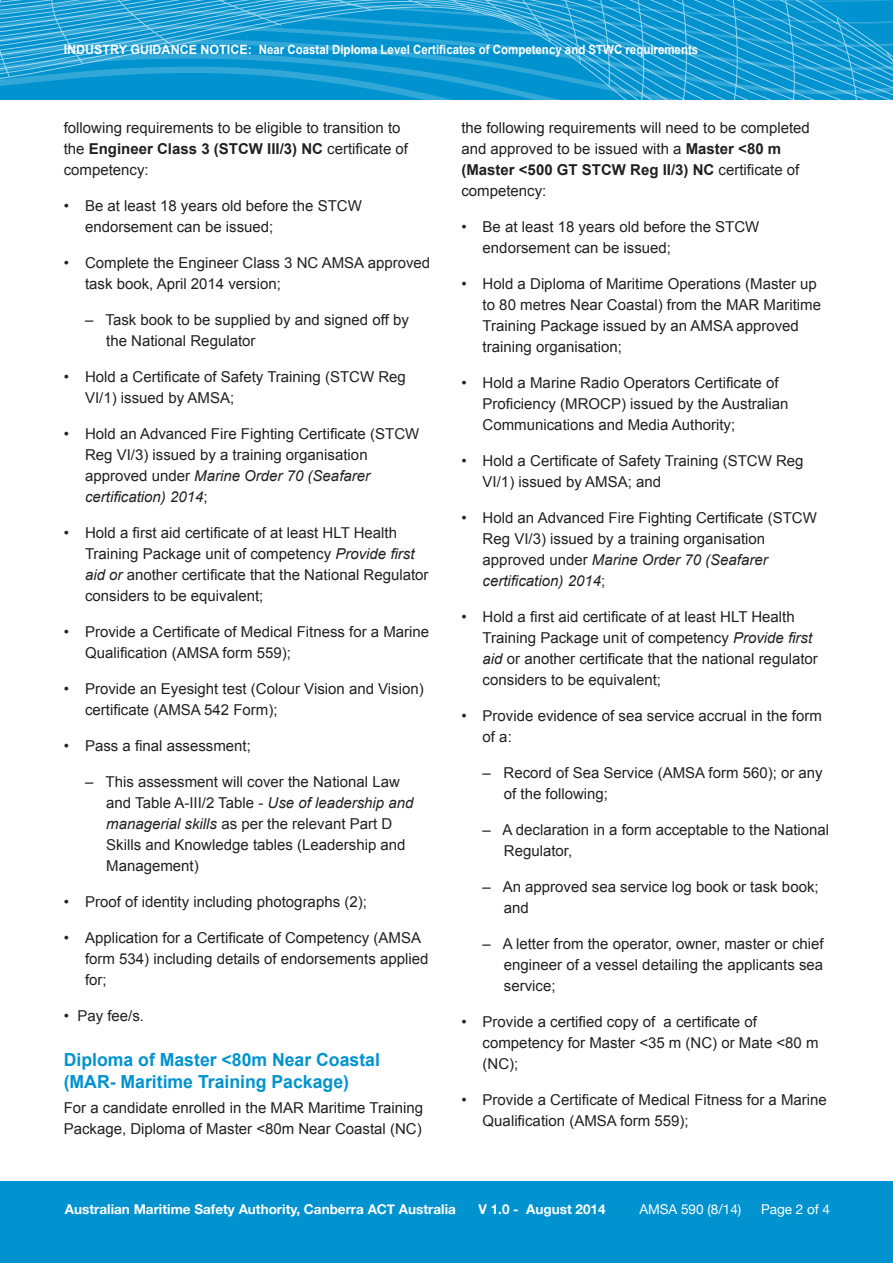
<style>
.page{position:relative;width:893px;height:1263px;background:#fff}
.page>*{position:absolute;margin:0;border:0;box-sizing:border-box;transform-origin:0 0}
.Subhead_1{font:700 18px/21.6px "Arial";color:#0093d0}
.t1{font:15px/21px "Arial";color:#231f20}
.t2{font:700 13.5px "Helvetica Neue";color:#fff}
.t3{font:13.5px "Helvetica Neue";color:#fff}
.Subhead_1-2{font:700 12.75px "Arial";color:#fff}
.s1{font-weight:700}
.s2{font-style:italic}
</style>
<div class="page">
<div style="left:0;top:1181px;width:893px;height:82px;background:#0093d0"></div>
<svg style="left:0;top:0;width:893px;height:99px;background:#1a9dd4"></svg>
<p class="Subhead_1-2" style="left:64px;top:41px;width:636px">INDUSTRY GUIDANCE NOTICE: Near Coastal Diploma Level Certificates of Competency and STWC requirements</p>
<p class="t1" style="left:64px;top:118px;width:346px">following requirements to be eligible to transition to the <span class="s1">Engineer Class 3 (STCW III/3) NC</span> certificate of competency:</p>
<p class="t1" style="left:85px;top:196px;width:278px;text-indent:-21px">• Be at least 18 years old before the STCW endorsement can be issued;</p>
<p class="t1" style="left:85px;top:253px;width:347px;text-indent:-21px">• Complete the Engineer Class 3 NC AMSA approved task book, April 2014 version;</p>
<p class="t1" style="left:106px;top:310px;width:304px;text-indent:-21px">– Task book to be supplied by and signed off by the National Regulator</p>
<p class="t1" style="left:85px;top:367px;width:322px;text-indent:-21px">• Hold a Certificate of Safety Training (STCW Reg<br>VI/1) issued by AMSA;</p>
<p class="t1" style="left:85px;top:424px;width:336px;text-indent:-21px">• Hold an Advanced Fire Fighting Certificate (STCW Reg VI/3) issued by a training organisation approved under <span class="s2">Marine Order 70 (Seafarer certification) 2014</span>;</p>
<p class="t1" style="left:85px;top:523px;width:345px;text-indent:-21px">• Hold a first aid certificate of at least HLT Health Training Package unit of competency <span class="s2">Provide first aid or</span> another certificate that the National Regulator considers to be equivalent;</p>
<p class="t1" style="left:85px;top:622px;width:346px;text-indent:-21px">• Provide a Certificate of Medical Fitness for a Marine<br>Qualification (AMSA form 559);</p>
<p class="t1" style="left:85px;top:679px;width:340px;text-indent:-21px">• Provide an Eyesight test (Colour Vision and Vision) certificate (AMSA 542 Form);</p>
<p class="t1" style="left:64px;top:736px;width:189px">• Pass a final assessment;</p>
<p class="t1" style="left:106px;top:772px;width:309px;text-indent:-21px">– This assessment will cover the National Law and Table A-III/2 Table - <span class="s2">Use of leadership and managerial skills</span> as per the relevant Part D Skills and Knowledge tables (Leadership and Management)</p>
<p class="t1" style="left:64px;top:892px;width:305px">• Proof of identity including photographs (2);</p>
<p class="t1" style="left:85px;top:928px;width:345px;text-indent:-21px">• Application for a Certificate of Competency (AMSA form 534) including details of endorsements applied for;</p>
<p class="t1" style="left:64px;top:1006px;width:82px">• Pay fee/s.</p>
<p class="Subhead_1" style="left:64px;top:1050px;width:318px">Diploma of Master &lt;80m Near Coastal (MAR- Maritime Training Package)</p>
<p class="t1" style="left:64px;top:1098px;width:361px">For a candidate enrolled in the MAR Maritime Training<br>Package, Diploma of Master &lt;80m Near Coastal (NC)</p>
<p class="t1" style="left:461px;top:118px;width:350px">the following requirements will need to be completed and approved to be issued with a <span class="s1">Master &lt;80 m (Master &lt;500 GT STCW Reg II/3) NC</span> certificate of competency:</p>
<p class="t1" style="left:483px;top:217px;width:278px;text-indent:-21px">• Be at least 18 years old before the STCW endorsement can be issued;</p>
<p class="t1" style="left:483px;top:274px;width:340px;text-indent:-21px">• Hold a Diploma of Maritime Operations (Master up to 80 metres Near Coastal) from the MAR Maritime Training Package issued by an AMSA approved training organisation;</p>
<p class="t1" style="left:483px;top:373px;width:307px;text-indent:-21px">• Hold a Marine Radio Operators Certificate of<br>Proficiency (MROCP) issued by the Australian<br>Communications and Media Authority;</p>
<p class="t1" style="left:483px;top:451px;width:322px;text-indent:-21px">• Hold a Certificate of Safety Training (STCW Reg<br>VI/1) issued by AMSA; and</p>
<p class="t1" style="left:483px;top:508px;width:336px;text-indent:-21px">• Hold an Advanced Fire Fighting Certificate (STCW Reg VI/3) issued by a training organisation approved under <span class="s2">Marine Order 70 (Seafarer certification) 2014</span>;</p>
<p class="t1" style="left:483px;top:607px;width:337px;text-indent:-21px">• Hold a first aid certificate of at least HLT Health Training Package unit of competency <span class="s2">Provide first aid</span> or another certificate that the national regulator considers to be equivalent;</p>
<p class="t1" style="left:483px;top:706px;width:341px;text-indent:-21px">• Provide evidence of sea service accrual in the form of a:</p>
<p class="t1" style="left:504px;top:763px;width:320px;text-indent:-21px">– Record of Sea Service (AMSA form 560); or any of the following;</p>
<p class="t1" style="left:504px;top:820px;width:327px;text-indent:-21px">– A declaration in a form acceptable to the National<br>Regulator,</p>
<p class="t1" style="left:504px;top:877px;width:316px;text-indent:-21px">– An approved sea service log book or task book; and</p>
<p class="t1" style="left:504px;top:934px;width:321px;text-align:justify;text-indent:-21px">– A letter from the operator, owner, master or chief engineer of a vessel detailing the applicants sea service;</p>
<p class="t1" style="left:483px;top:1012px;width:337px;text-indent:-21px">• Provide a certified copy of a certificate of competency for Master &lt;35 m (NC) or Mate &lt;80 m (NC);</p>
<p class="t1" style="left:483px;top:1090px;width:346px;text-indent:-21px">• Provide a Certificate of Medical Fitness for a Marine<br>Qualification (AMSA form 559);</p>
<p class="t2" style="left:65px;top:1200px;width:392px">Australian Maritime Safety Authority, Canberra ACT Australia</p>
<p class="t2" style="left:478px;top:1200px;width:129px">V 1.0 - August 2014</p>
<p class="t3" style="left:639px;top:1201px;width:104px">AMSA 590 (8/14)</p>
<p class="t3" style="left:761px;top:1201px;width:71px">Page 2 of 4</p>
</div>
